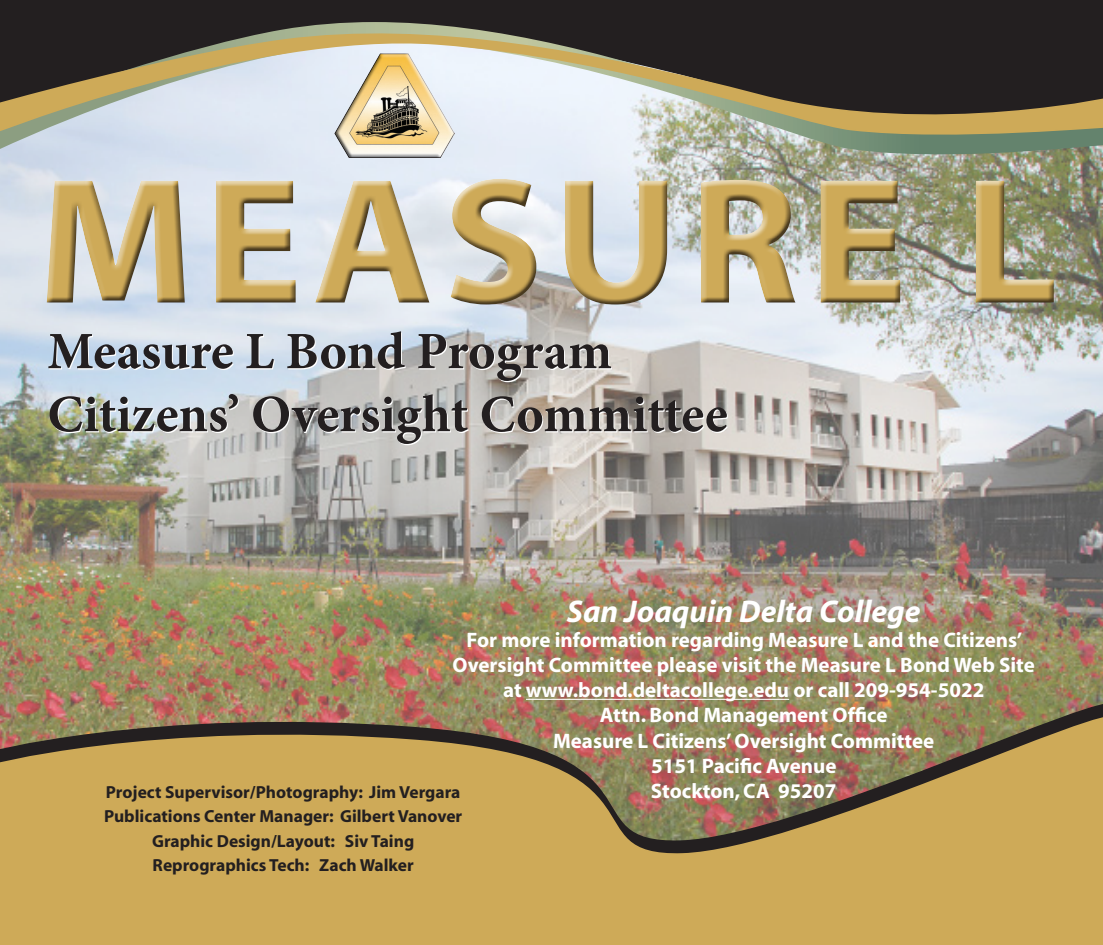
<style>
.page{position:relative;width:1103px;height:945px;background:#fff}
.page>*{position:absolute;margin:0;border:0;box-sizing:border-box;transform-origin:0 0}
.t1{font:700 52.5px "Minion Pro";color:#fff}
.Body{font:italic 700 31.5px "Myriad";color:#fff}
.Body-2{font:700 21px/25.2px "Myriad";color:#fff;text-align:center}
.Body-3{font:700 17.5px "Myriad";color:#231f20}
</style>
<div class="page">
<img style="left:0;top:161px;width:1102px;height:527px">
<div style="left:43px;top:177px;width:1012px;height:128px;background:#231f20;opacity:.75"></div>
<div style="left:0;top:0;width:1102px;height:21px;background:#231f20"></div>
<img style="left:0;top:143px;width:1102px;height:18px">
<img style="left:0;top:688px;width:1102px;height:12px">
<svg style="left:0;top:700px;width:1102px;height:245px;background:#b89856"></svg>
<svg style="left:0;top:21px;width:1102px;height:122px;background:#898678"></svg>
<svg style="left:50px;top:394px;width:677px;height:50px;background:#999895"></svg>
<svg style="left:48px;top:331px;width:563px;height:50px;background:#a2a7ad"></svg>
<p class="t1" style="left:48px;top:316px;width:566px">Measure L Bond Program</p>
<p class="t1" style="left:48px;top:379px;width:682px">Citizens’ Oversight Committee</p>
<p class="Body" style="left:567px;top:595px;width:355px">San Joaquin Delta College</p>
<p class="Body-2" style="left:452px;top:628px;width:584px">For more information regarding Measure L and the Citizens’<br>Oversight Committee please visit the Measure L Bond Web Site</p>
<p class="Body-2" style="left:503px;top:678px;width:483px">at www.bond.deltacollege.edu or call 209-954-5022</p>
<p class="Body-2" style="left:600px;top:704px;width:289px">Attn. Bond Management Office</p>
<p class="Body-2" style="left:553px;top:729px;width:383px">Measure L Citizens’ Oversight Committee</p>
<p class="Body-2" style="left:651px;top:754px;width:187px">5151 Pacific Avenue</p>
<p class="Body-3" style="left:106px;top:783px;width:356px">Project Supervisor/Photography: Jim Vergara</p>
<p class="Body-2" style="left:651px;top:779px;width:187px">Stockton, CA 95207</p>
<p class="Body-3" style="left:104px;top:807px;width:359px">Publications Center Manager: Gilbert Vanover</p>
<p class="Body-3" style="left:152px;top:832px;width:264px">Graphic Design/Layout: Siv Taing</p>
<p class="Body-3" style="left:153px;top:856px;width:262px">Reprographics Tech: Zach Walker</p>
</div>
